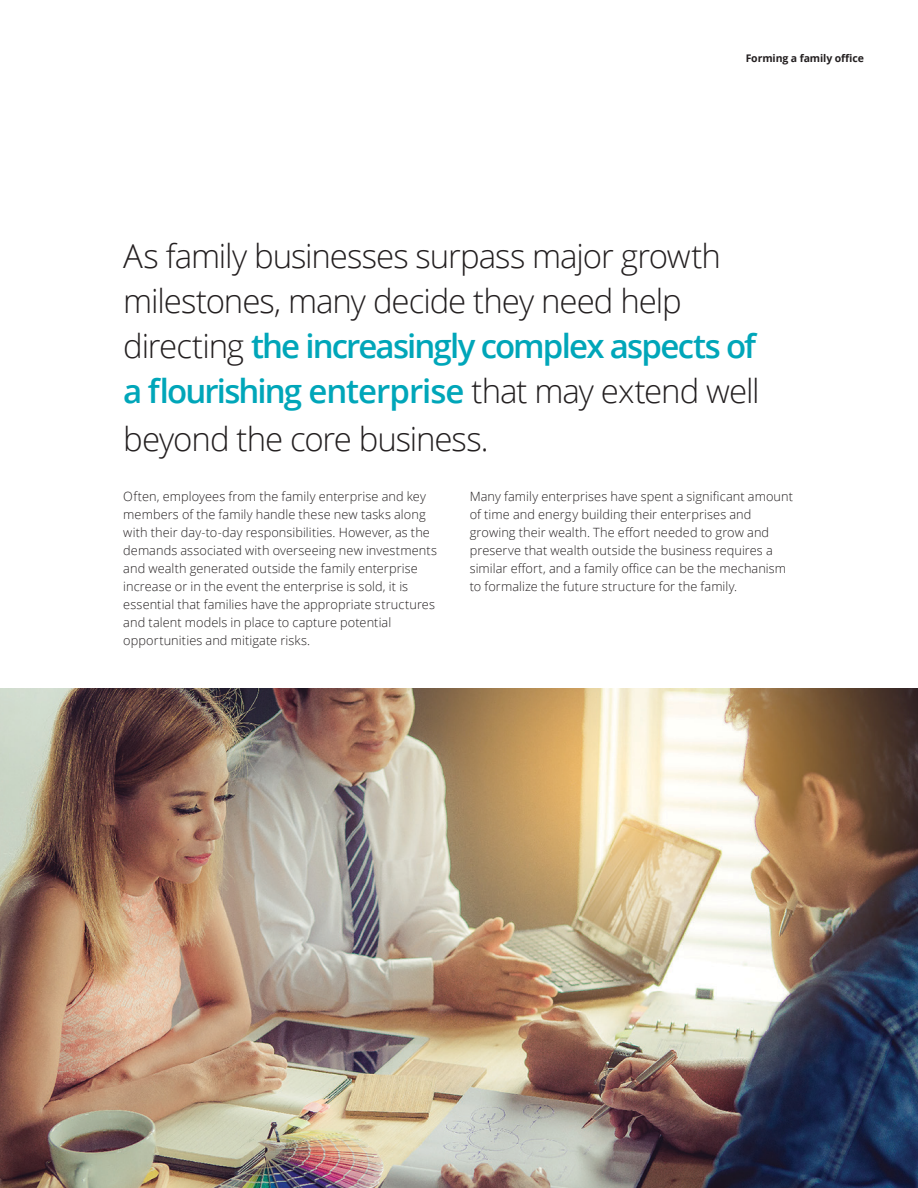
<style>
.page{position:relative;width:918px;height:1188px;background:#fff}
.page>*{position:absolute;margin:0;border:0;box-sizing:border-box;transform-origin:0 0}
.Body_copy__8_5_12pt{font:300 33px/45px "Open Sans";letter-spacing:-.03em;color:#231f20}
.t1{font:300 12.75px/18px "Open Sans";letter-spacing:.005em;color:#231f20}
.t2{font:700 10.5px "Open Sans";letter-spacing:-.01em;color:#231f20}
.s1{font-weight:600;color:#00a6b9}
</style>
<div class="page">
<img style="left:0;top:688px;width:918px;height:500px">
<p class="t2" style="left:746px;top:51px;width:120px">Forming a family office</p>
<p class="Body_copy__8_5_12pt" style="left:123px;top:233px;width:638px">As family businesses surpass major growth milestones, many decide they need help directing <span class="s1">the increasingly complex aspects of a flourishing enterprise</span> that may extend well</p>
<p class="Body_copy__8_5_12pt" style="left:123px;top:416px;width:367px">beyond the core business.</p>
<p class="t1" style="left:123px;top:487px;width:315px">Often, employees from the family enterprise and key members of the family handle these new tasks along with their day-to-day responsibilities. However, as the demands associated with overseeing new investments and wealth generated outside the family enterprise increase or in the event the enterprise is sold, it is essential that families have the appropriate structures and talent models in place to capture potential opportunities and mitigate risks.</p>
<p class="t1" style="left:470px;top:487px;width:325px">Many family enterprises have spent a significant amount of time and energy building their enterprises and growing their wealth. The effort needed to grow and preserve that wealth outside the business requires a similar effort, and a family office can be the mechanism to formalize the future structure for the family.</p>
</div>
